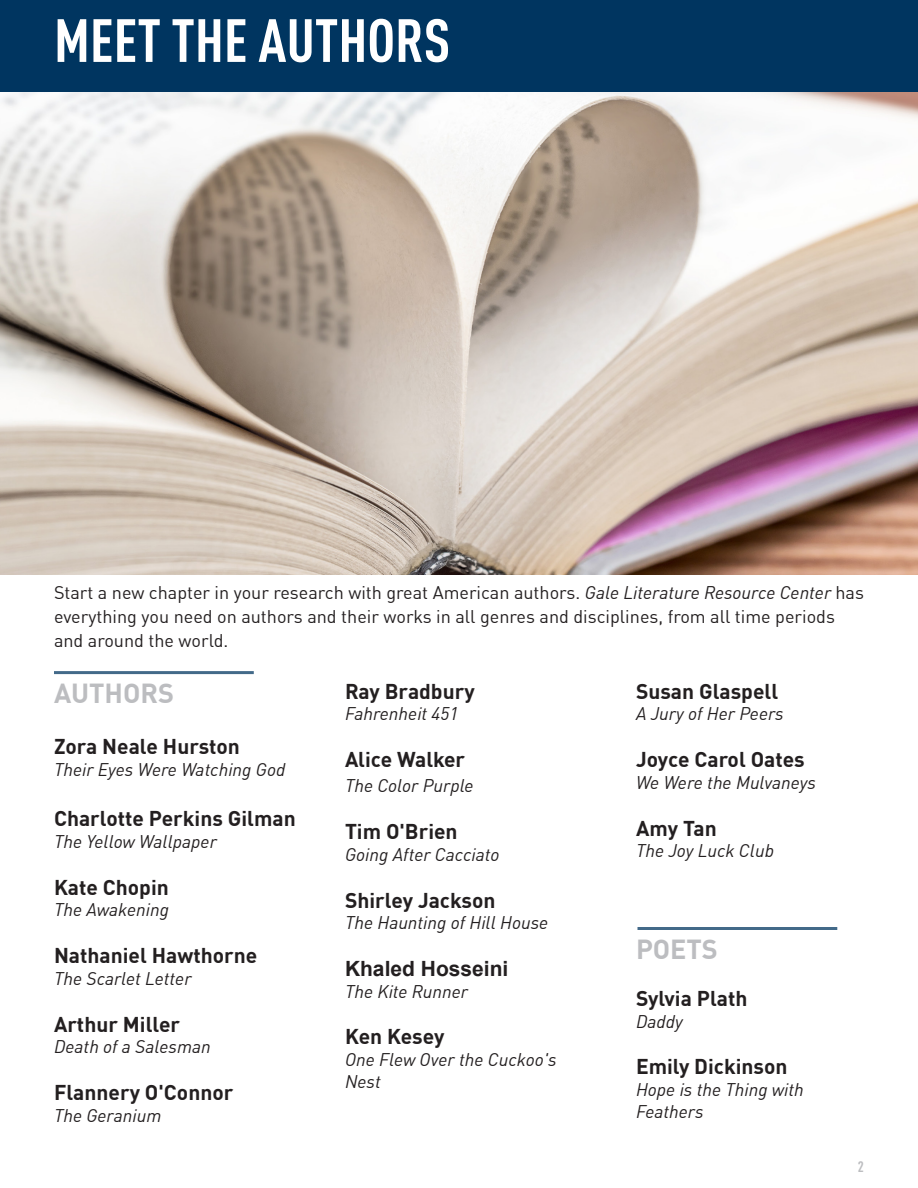
<style>
.page{position:relative;width:918px;height:1188px;background:#fff}
.page>*{position:absolute;margin:0;border:0;box-sizing:border-box;transform-origin:0 0}
.t1{font:700 condensed 60px "DIN Offc";color:#fff}
.t2{font:700 27px "DIN Offc";color:#bcbdc0}
.t3{font:700 21px "DIN Offc";color:#231f20}
.t4{font:700 21px "Arial";color:#231f20}
.t5{font:italic 18px "DIN Offc";color:#231f20}
.t6{font:18px/24px "DIN Offc";color:#231f20}
.t7{font:700 condensed 15px "DIN Offc";color:#bcbdc0}
.s1{font-style:italic}
</style>
<div class="page">
<img style="left:0;top:92px;width:918px;height:483px">
<div style="left:0;top:0;width:918px;height:92px;background:#003560"></div>
<hr style="left:638px;top:927px;width:199px;height:3px;background:#003560">
<hr style="left:54px;top:671px;width:200px;height:3px;background:#003560">
<p class="t1" style="left:54px;top:4px;width:398px">MEET THE AUTHORS</p>
<p class="t6" style="left:54px;top:581px;width:812px">Start a new chapter in your research with great American authors. <span class="s1">Gale Literature Resource Center</span> has everything you need on authors and their works in all genres and disciplines, from all time periods and around the world.</p>
<p class="t2" style="left:54px;top:676px;width:122px">AUTHORS</p>
<p class="t3" style="left:54px;top:733px;width:187px">Zora Neale Hurston</p>
<p class="t5" style="left:54px;top:758px;width:233px">Their Eyes Were Watching God</p>
<p class="t3" style="left:54px;top:805px;width:243px">Charlotte Perkins Gilman</p>
<p class="t5" style="left:54px;top:830px;width:164px">The Yellow Wallpaper</p>
<p class="t3" style="left:54px;top:873px;width:116px">Kate Chopin</p>
<p class="t5" style="left:54px;top:899px;width:117px">The Awakening</p>
<p class="t3" style="left:54px;top:942px;width:205px">Nathaniel Hawthorne</p>
<p class="t5" style="left:54px;top:967px;width:139px">The Scarlet Letter</p>
<p class="t3" style="left:54px;top:1010px;width:128px">Arthur Miller</p>
<p class="t5" style="left:54px;top:1036px;width:158px">Death of a Salesman</p>
<p class="t3" style="left:54px;top:1079px;width:181px">Flannery O'Connor</p>
<p class="t5" style="left:54px;top:1104px;width:109px">The Geranium</p>
<p class="t3" style="left:345px;top:677px;width:131px">Ray Bradbury</p>
<p class="t5" style="left:345px;top:703px;width:115px">Fahrenheit 451</p>
<p class="t3" style="left:345px;top:746px;width:122px">Alice Walker</p>
<p class="t5" style="left:345px;top:775px;width:130px">The Color Purple</p>
<p class="t3" style="left:345px;top:818px;width:114px">Tim O'Brien</p>
<p class="t5" style="left:345px;top:843px;width:156px">Going After Cacciato</p>
<p class="t3" style="left:345px;top:886px;width:152px">Shirley Jackson</p>
<p class="t5" style="left:345px;top:912px;width:205px">The Haunting of Hill House</p>
<p class="t4" style="left:345px;top:955px;width:165px">Khaled Hosseini</p>
<p class="t5" style="left:345px;top:980px;width:125px">The Kite Runner</p>
<p class="t3" style="left:345px;top:1023px;width:101px">Ken Kesey</p>
<p class="t5" style="left:345px;top:1048px;width:213px">One Flew Over the Cuckoo's</p>
<p class="t5" style="left:345px;top:1070px;width:37px">Nest</p>
<p class="t3" style="left:636px;top:677px;width:144px">Susan Glaspell</p>
<p class="t5" style="left:636px;top:703px;width:149px">A Jury of Her Peers</p>
<p class="t3" style="left:636px;top:746px;width:170px">Joyce Carol Oates</p>
<p class="t5" style="left:636px;top:771px;width:182px">We Were the Mulvaneys</p>
<p class="t3" style="left:636px;top:814px;width:82px">Amy Tan</p>
<p class="t5" style="left:636px;top:840px;width:140px">The Joy Luck Club</p>
<p class="t2" style="left:636px;top:932px;width:83px">POETS</p>
<p class="t3" style="left:636px;top:985px;width:113px">Sylvia Plath</p>
<p class="t5" style="left:636px;top:1010px;width:48px">Daddy</p>
<p class="t3" style="left:636px;top:1053px;width:153px">Emily Dickinson</p>
<p class="t5" style="left:636px;top:1078px;width:169px">Hope is the Thing with</p>
<p class="t5" style="left:636px;top:1100px;width:69px">Feathers</p>
<p class="t7" style="left:858px;top:1158px;width:8px">2</p>
</div>
